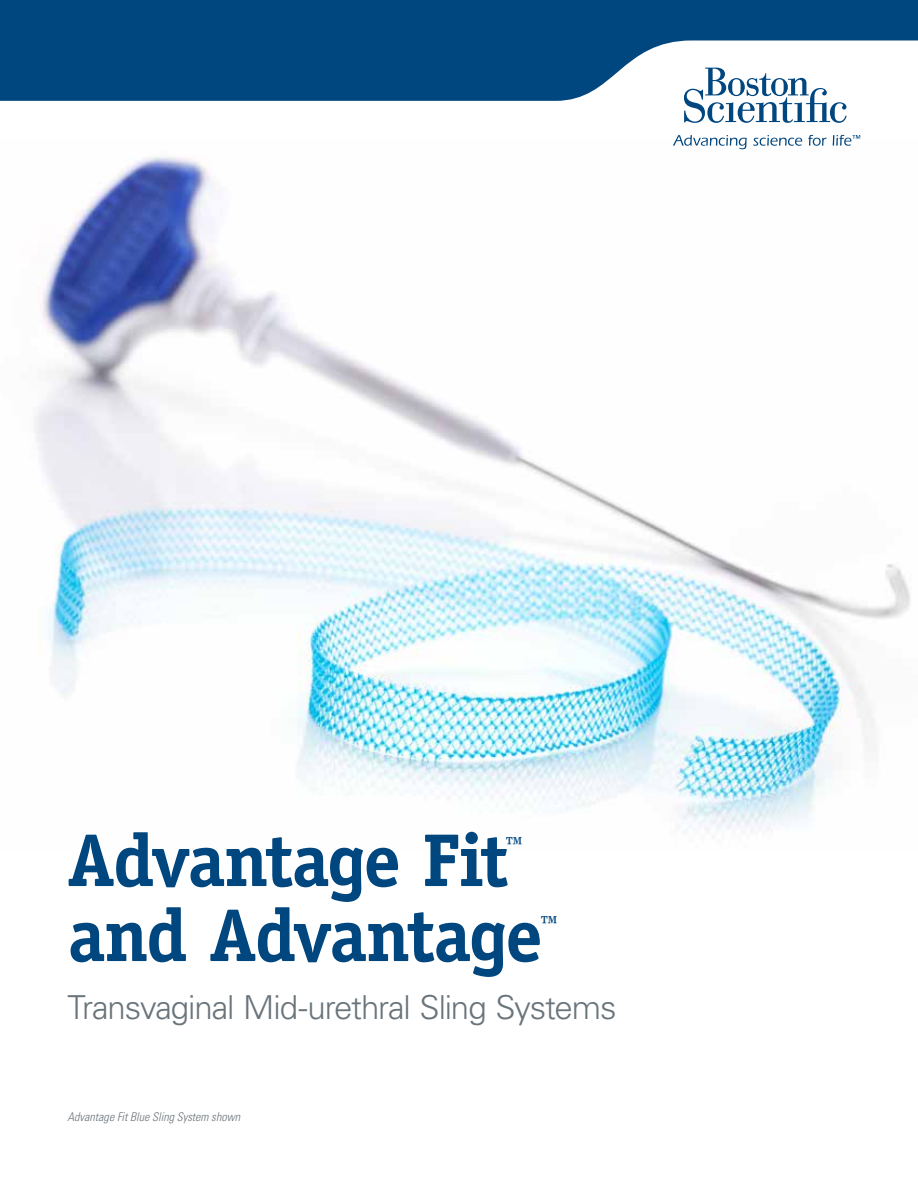
<style>
.page{position:relative;width:918px;height:1188px;background:#fff}
.page>*{position:absolute;margin:0;border:0;box-sizing:border-box;transform-origin:0 0}
.t1{font:700 75px "Officina Serif";letter-spacing:-.025em;color:#00467f}
.t2{font:300 33px "Univers";letter-spacing:-.035em;color:#6a747b}
.t3{font:700 26.25px "Officina Serif";color:#00467f}
.t4{font:italic 300 condensed 12px "Univers";color:#6a747b}
</style>
<div class="page">
<img style="left:35px;top:140px;width:876px;height:699px">
<svg style="left:0;top:0;width:918px;height:101px;background:#256191"></svg>
<svg style="left:684px;top:68px;width:163px;height:55px"></svg>
<svg style="left:673px;top:135px;width:74px;height:14px"></svg>
<svg style="left:753px;top:135px;width:49px;height:11px"></svg>
<svg style="left:808px;top:135px;width:19px;height:11px"></svg>
<svg style="left:833px;top:135px;width:27px;height:11px"></svg>
<h1 class="t1" style="left:68px;top:814px;width:442px">Advantage Fit</h1>
<p class="t3" style="left:505px;top:829px;width:20px">™</p>
<h1 class="t1" style="left:68px;top:889px;width:476px">and Advantage</h1>
<p class="t3" style="left:540px;top:909px;width:20px">™</p>
<p class="t2" style="left:68px;top:987px;width:551px">Transvaginal Mid-urethral Sling Systems</p>
<p class="t4" style="left:68px;top:1109px;width:174px">Advantage Fit Blue Sling System shown</p>
</div>
